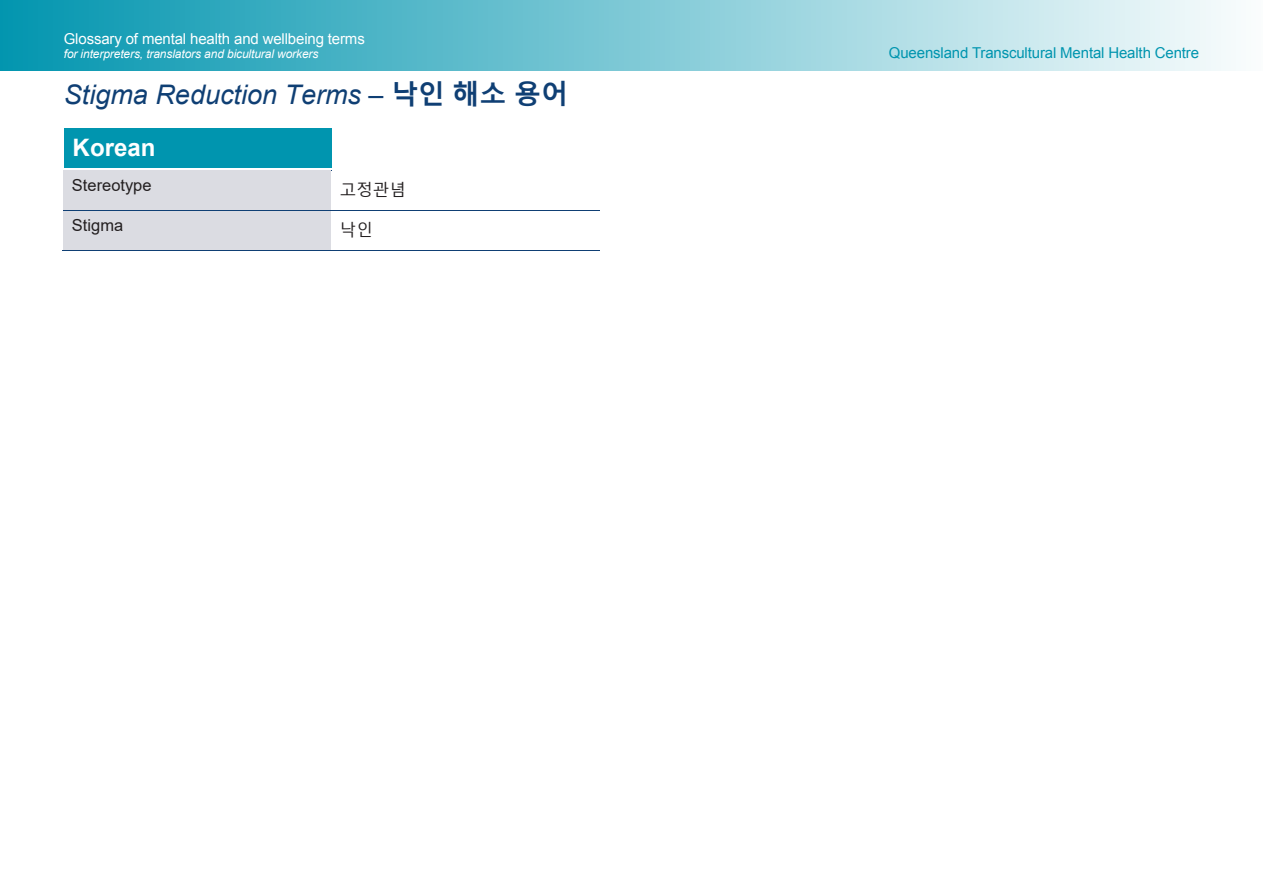
<style>
.page{position:relative;width:1263px;height:893px;background:#fff}
.page>*{position:absolute;margin:0;border:0;box-sizing:border-box;transform-origin:0 0}
.t1{font:italic 27px "Arial";color:#0f3f74}
.t2{font:700 24px "Arial";color:#fff}
.t3{font:16.5px "Arial";color:#231f20}
.t4{font:16.5px "Malgun Gothic";color:#231f20}
.t5{font:15px "Arial";letter-spacing:-.01em;color:#0095af}
.t6{font:15px "Arial";letter-spacing:-.01em;color:#fff}
.t7{font:italic 12px "Arial";letter-spacing:-.01em;color:#fff}
.s1{font-family:"Malgun Gothic";font-weight:700;font-style:normal}
</style>
<div class="page">
<div style="left:64px;top:129px;width:268px;height:39px;background:#0095af"></div>
<div style="left:63px;top:171px;width:268px;height:39px;background:#dbdce2"></div>
<hr style="left:63px;top:170px;width:268px;height:1px;background:#0f3f74">
<hr style="left:332px;top:170px;width:268px;height:1px;background:#0f3f74">
<div style="left:63px;top:211px;width:268px;height:39px;background:#dbdce2"></div>
<hr style="left:63px;top:210px;width:268px;height:1px;background:#0f3f74">
<hr style="left:332px;top:210px;width:268px;height:1px;background:#0f3f74">
<hr style="left:62px;top:250px;width:269px;height:1px;background:#0f3f74">
<hr style="left:331px;top:250px;width:269px;height:1px;background:#0f3f74">
<div style="left:0;top:0;width:1263px;height:71px;background:linear-gradient(to right,#0295af,#fbfdfd)"></div>
<p class="t6" style="left:64px;top:29px;width:303px">Glossary of mental health and wellbeing terms</p>
<p class="t7" style="left:64px;top:46px;width:256px">for interpreters, translators and bicultural workers</p>
<p class="t5" style="left:889px;top:43px;width:312px">Queensland Transcultural Mental Health Centre</p>
<p class="t1" style="left:64px;top:77px;width:506px">Stigma Reduction Terms – <span class="s1">낙인 해소 용어</span></p>
<p class="t2" style="left:73px;top:132px;width:84px">Korean</p>
<p class="t3" style="left:72px;top:173px;width:81px">Stereotype</p>
<p class="t4" style="left:340px;top:181px;width:67px">고정관념</p>
<p class="t3" style="left:72px;top:214px;width:53px">Stigma</p>
<p class="t4" style="left:340px;top:221px;width:34px">낙인</p>
</div>
